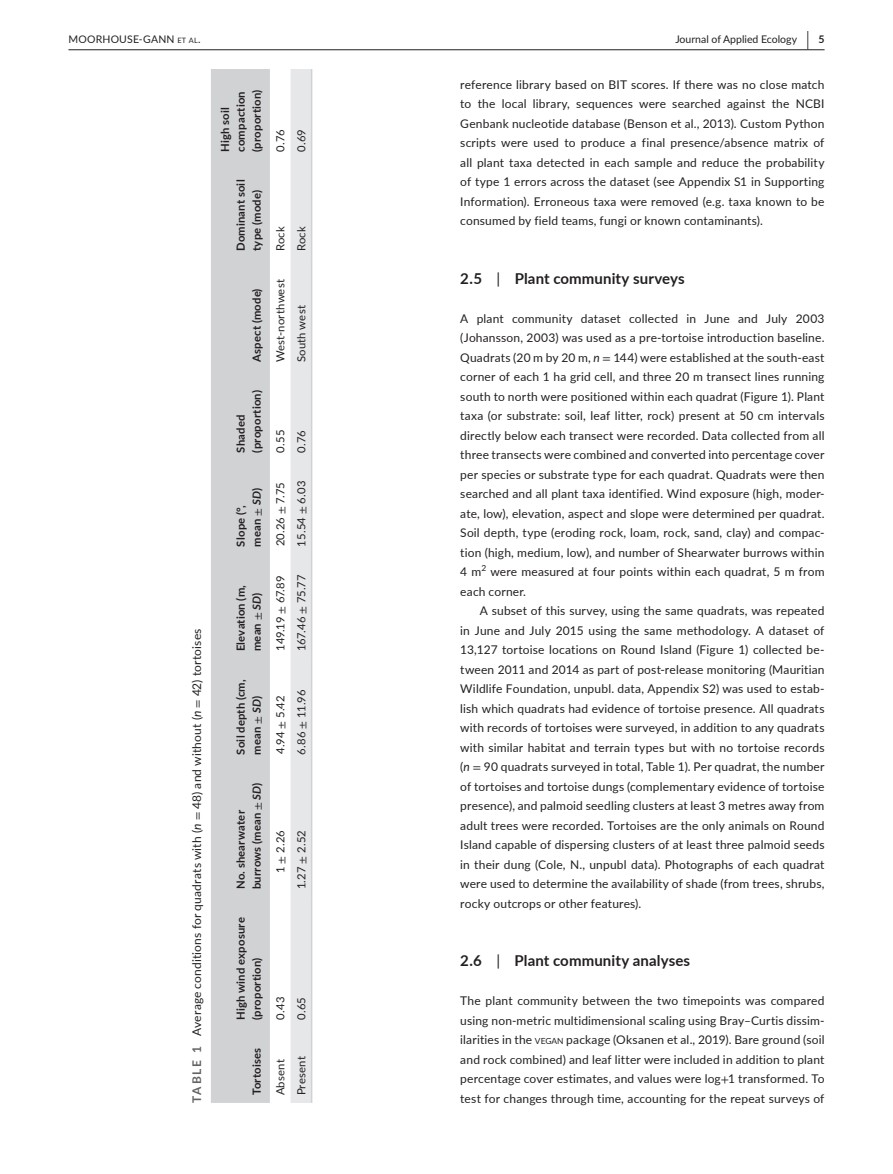
<style>
.page{position:relative;width:893px;height:1174px;background:#fff}
.page>*{position:absolute;margin:0;border:0;box-sizing:border-box;transform-origin:0 0}
.t1{font:700 15px "Lato";letter-spacing:.01em;color:#231f20}
.t2{font:12px/19.5px "Lato";letter-spacing:.015em;color:#231f20;text-align:justify}
.t3{font:700 12px "Lato";letter-spacing:.145em;color:#636366}
.t4{font:700 11.25px/15.8px "Lato";letter-spacing:.02em;color:#231f20}
.t5{font:11.25px "Lato";letter-spacing:.015em;color:#231f20}
.t6{font:10.5px "Lato";color:#231f20}
.t7{font:10.5px "Lato";letter-spacing:.02em;color:#231f20}
.t8{font:8.4px "Lato";color:#231f20}
.s1{font-size:7.35px}
.s2{font-weight:700;font-size:19.5px}
.s3{font-weight:700}
.s4{font-style:italic}
.s5{font-family:"STIX"}
.s6{font-family:"STIX";font-weight:400}
.s7{font-weight:400}
.s8{font-size:8.4px}
</style>
<div class="page">
<hr style="left:68px;top:49px;width:756px;height:1px;background:#231f20">
<div style="left:211px;top:69px;width:59px;height:1033px;background:#d1d2d4"></div>
<div style="left:291px;top:69px;width:20px;height:1033px;background:#e6e7e9"></div>
<hr style="left:311px;top:1027px;width:1px;height:75px;background:#d1d2d4">
<hr style="left:311px;top:896px;width:1px;height:131px;background:#d1d2d4">
<hr style="left:311px;top:762px;width:1px;height:134px;background:#d1d2d4">
<hr style="left:311px;top:659px;width:1px;height:103px;background:#d1d2d4">
<hr style="left:311px;top:554px;width:1px;height:105px;background:#d1d2d4">
<hr style="left:311px;top:460px;width:1px;height:94px;background:#d1d2d4">
<hr style="left:311px;top:370px;width:1px;height:90px;background:#d1d2d4">
<hr style="left:311px;top:259px;width:1px;height:111px;background:#d1d2d4">
<hr style="left:311px;top:159px;width:1px;height:100px;background:#d1d2d4">
<hr style="left:311px;top:69px;width:1px;height:90px;background:#d1d2d4">
<p class="t7" style="left:68px;top:31px;width:134px">MOORHOUSE-GANN <span class="s1">ET AL</span>.</p>
<p class="t6" style="left:675px;top:31px;width:151px">Journal of Applied Ecology <span class="s2">|</span> <span class="s3">5</span></p>
<p class="t2" style="left:460px;top:74px;width:366px">reference library based on BIT scores. If there was no close match to the local library, sequences were searched against the NCBI Genbank nucleotide database (Benson et al., 2013). Custom Python scripts were used to produce a final presence/absence matrix of all plant taxa detected in each sample and reduce the probability of type 1 errors across the dataset (see Appendix S1 in Supporting Information). Erroneous taxa were removed (e.g. taxa known to be consumed by field teams, fungi or known contaminants).</p>
<p class="t4" style="left:217px;top:152px;width:64px;rotate:-90deg">High soil compaction (proportion)</p>
<p class="t5" style="left:293px;top:152px;width:24px;rotate:-90deg">0.69</p>
<p class="t5" style="left:272px;top:152px;width:23px;rotate:-90deg">0.76</p>
<p class="t4" style="left:232px;top:251px;width:73px;rotate:-90deg">Dominant soil type (mode)</p>
<p class="t5" style="left:272px;top:251px;width:26px;rotate:-90deg">Rock</p>
<p class="t5" style="left:293px;top:251px;width:26px;rotate:-90deg">Rock</p>
<p class="t2" style="left:187px;top:1035px;width:409px;rotate:-90deg">Average conditions for quadrats with (<span class="s4">n</span> <span class="s5">=</span> 48) and without (<span class="s4">n</span> <span class="s5">=</span> 42) tortoises</p>
<p class="t3" style="left:188px;top:1102px;width:58px;rotate:-90deg">TABLE 1</p>
<p class="t4" style="left:248px;top:362px;width:75px;rotate:-90deg">Aspect (mode)</p>
<p class="t4" style="left:232px;top:452px;width:64px;rotate:-90deg">Shaded (proportion)</p>
<p class="t4" style="left:232px;top:546px;width:60px;rotate:-90deg">Slope (°, mean <span class="s6">±</span> <span class="s4">SD</span>)</p>
<p class="t4" style="left:232px;top:651px;width:68px;rotate:-90deg">Elevation (m, mean <span class="s6">±</span> <span class="s4">SD</span>)</p>
<p class="t4" style="left:232px;top:754px;width:77px;rotate:-90deg">Soil depth (cm, mean <span class="s6">±</span> <span class="s4">SD</span>)</p>
<p class="t4" style="left:232px;top:889px;width:108px;rotate:-90deg">No. shearwater burrows (mean <span class="s6">±</span> <span class="s4">SD</span>)</p>
<p class="t4" style="left:232px;top:1019px;width:104px;rotate:-90deg">High wind exposure (proportion)</p>
<p class="t4" style="left:248px;top:1095px;width:49px;rotate:-90deg">Tortoises</p>
<p class="t5" style="left:272px;top:362px;width:85px;rotate:-90deg">West-northwest</p>
<p class="t5" style="left:293px;top:362px;width:59px;rotate:-90deg">South west</p>
<p class="t5" style="left:272px;top:452px;width:24px;rotate:-90deg">0.55</p>
<p class="t5" style="left:272px;top:546px;width:66px;rotate:-90deg">20.26 <span class="s5">±</span> 7.75</p>
<p class="t5" style="left:272px;top:650px;width:77px;rotate:-90deg">149.19 <span class="s5">±</span> 67.89</p>
<p class="t5" style="left:293px;top:452px;width:23px;rotate:-90deg">0.76</p>
<p class="t5" style="left:293px;top:546px;width:68px;rotate:-90deg">15.54 <span class="s5">±</span> 6.03</p>
<p class="t5" style="left:293px;top:651px;width:78px;rotate:-90deg">167.46 <span class="s5">±</span> 75.77</p>
<p class="t5" style="left:272px;top:753px;width:59px;rotate:-90deg">4.94 <span class="s5">±</span> 5.42</p>
<p class="t5" style="left:293px;top:754px;width:66px;rotate:-90deg">6.86 <span class="s5">±</span> 11.96</p>
<p class="t5" style="left:272px;top:873px;width:44px;rotate:-90deg">1 <span class="s5">±</span> 2.26</p>
<p class="t5" style="left:293px;top:889px;width:60px;rotate:-90deg">1.27 <span class="s5">±</span> 2.52</p>
<p class="t5" style="left:272px;top:1019px;width:24px;rotate:-90deg">0.43</p>
<p class="t5" style="left:293px;top:1019px;width:24px;rotate:-90deg">0.65</p>
<p class="t5" style="left:272px;top:1095px;width:38px;rotate:-90deg">Absent</p>
<p class="t5" style="left:293px;top:1095px;width:40px;rotate:-90deg">Present</p>
<p class="t1" style="left:460px;top:267px;width:226px">2.5 <span class="s7">|</span> Plant community surveys</p>
<p class="t2" style="left:460px;top:308px;width:366px">A plant community dataset collected in June and July 2003 (Johansson, 2003) was used as a pre-tortoise introduction baseline.<br>Quadrats (20 m by 20 m, <span class="s4">n</span> <span class="s5">=</span> 144) were established at the south-east corner of each 1 ha grid cell, and three 20 m transect lines running south to north were positioned within each quadrat (Figure 1). Plant taxa (or substrate: soil, leaf litter, rock) present at 50 cm intervals directly below each transect were recorded. Data collected from all three transects were combined and converted into percentage cover per species or substrate type for each quadrat. Quadrats were then searched and all plant taxa identified. Wind exposure (high, moder&shy;ate, low), elevation, aspect and slope were determined per quadrat.<br>Soil depth, type (eroding rock, loam, rock, sand, clay) and compac&shy;tion (high, medium, low), and number of Shearwater burrows within 4 m</p>
<p class="t8" style="left:481px;top:562px;width:6px">2</p>
<p class="t2" style="left:460px;top:561px;width:366px;text-indent:30px">were measured at four points within each quadrat, 5 m from each corner.</p>
<p class="t2" style="left:460px;top:600px;width:366px;text-indent:20px">A subset of this survey, using the same quadrats, was repeated in June and July 2015 using the same methodology. A dataset of 13,127 tortoise locations on Round Island (Figure 1) collected be&shy;tween 2011 and 2014 as part of post-release monitoring (Mauritian Wildlife Foundation, unpubl. data, Appendix S2) was used to estab&shy;lish which quadrats had evidence of tortoise presence. All quadrats with records of tortoises were surveyed, in addition to any quadrats with similar habitat and terrain types but with no tortoise records (<span class="s4">n</span> <span class="s5">=</span> 90 quadrats surveyed in total, Table 1). Per quadrat, the number of tortoises and tortoise dungs (complementary evidence of tortoise presence), and palmoid seedling clusters at least 3 metres away from adult trees were recorded. Tortoises are the only animals on Round Island capable of dispersing clusters of at least three palmoid seeds in their dung (Cole, N., unpubl data). Photographs of each quadrat were used to determine the availability of shade (from trees, shrubs, rocky outcrops or other features).</p>
<p class="t1" style="left:460px;top:950px;width:231px">2.6 <span class="s7">|</span> Plant community analyses</p>
<p class="t2" style="left:460px;top:990px;width:366px">The plant community between the two timepoints was compared using non-metric multidimensional scaling using Bray–Curtis dissim&shy;ilarities in the <span class="s8">VEGAN</span> package (Oksanen et al., 2019). Bare ground (soil and rock combined) and leaf litter were included in addition to plant percentage cover estimates, and values were log<span class="s5">+</span>1 transformed. To</p>
<p class="t2" style="left:460px;top:1088px;width:366px">test for changes through time, accounting for the repeat surveys of</p>
</div>
